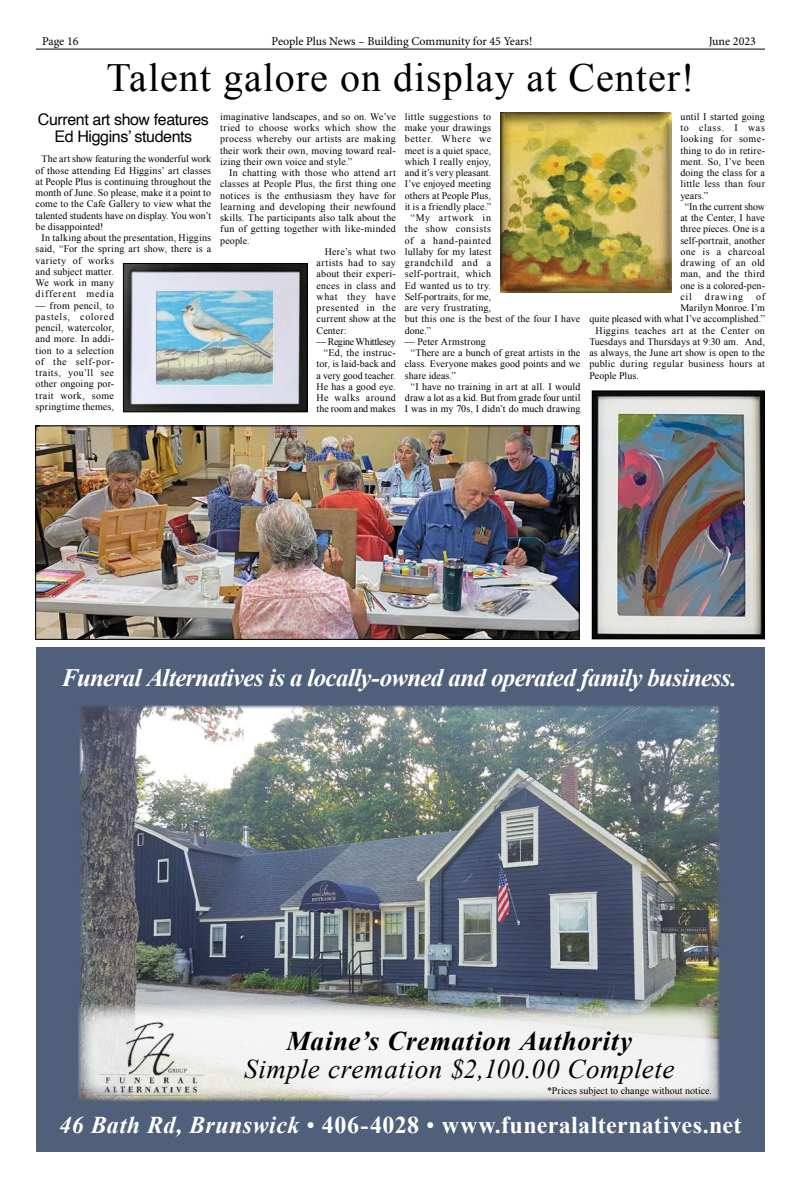
<style>
.page{position:relative;width:801px;height:1188px;background:#fff}
.page>*{position:absolute;margin:0;border:0;box-sizing:border-box;transform-origin:0 0}
.t1{font:40px "Times New Roman";letter-spacing:.025em;color:#000}
.t2{font:italic 27px "Times New Roman";letter-spacing:.02em;color:#000}
.t3{font:italic 700 27px "Times New Roman";letter-spacing:.025em;color:#000}
.t4{font:italic 700 25px "Times New Roman";letter-spacing:-.025em;color:#fff}
.t5{font:700 24px "Times New Roman";letter-spacing:.015em;color:#fff}
.t6{font:16px/17px "Helvetica";letter-spacing:-.025em;color:#000;text-align:center}
.t7{font:12px "Minion Pro";letter-spacing:-.005em;color:#000}
.t8{font:10px/11.2px "Times New Roman";letter-spacing:.015em;color:#000;text-align:justify}
.t9{font:10px "Times New Roman";letter-spacing:.035em;color:#000}
.t10{font:10px "Times New Roman";letter-spacing:-.005em;color:#000}
.t11{font:10px "Times New Roman";letter-spacing:.04em;color:#000}
.t12{font:10px "Times New Roman";letter-spacing:.065em;color:#000}
.t13{font:10px "Times New Roman";letter-spacing:.055em;color:#000}
.t14{font:10px "Times New Roman";letter-spacing:.045em;color:#000}
.t15{font:10px "Times New Roman";letter-spacing:.05em;color:#000}
.t16{font:10px "Times New Roman";letter-spacing:.075em;color:#000}
.t17{font:10px "Times New Roman";letter-spacing:.06em;color:#000}
.t18{font:10px "Times New Roman";letter-spacing:.095em;color:#000}
.s1{font-style:italic}
.s2{font-weight:400}
</style>
<div class="page">
<hr style="left:36px;top:49px;width:729px;height:1px;background:#000">
<img style="left:84px;top:709px;width:632px;height:295px">
<div style="left:36px;top:696px;width:48px;height:413px;background:#50607a"></div>
<div style="left:716px;top:705px;width:49px;height:404px;background:#50607a"></div>
<svg style="left:78px;top:1004px;width:640px;height:93px;fill:#f1f2f2"></svg>
<div style="left:36px;top:1097px;width:729px;height:55px;background:#50607a"></div>
<img style="left:97px;top:1014px;width:109px;height:81px">
<div style="left:36px;top:648px;width:729px;height:61px;background:#50607a"></div>
<img style="left:594px;top:392px;width:169px;height:245px">
<div style="left:592px;top:390px;width:173px;height:249px;border:1px solid #000"></div>
<img style="left:125px;top:265px;width:181px;height:145px">
<div style="left:123px;top:263px;width:185px;height:149px;border:1px solid #000"></div>
<div style="left:492px;top:106px;width:189px;height:188px;background:#000;opacity:.5"></div>
<img style="left:37px;top:427px;width:541px;height:211px">
<div style="left:35px;top:425px;width:545px;height:215px;border:1px solid #000"></div>
<p class="t7" style="left:42px;top:33px;width:38px">Page 16</p>
<p class="t7" style="left:272px;top:33px;width:262px">People Plus News – Building Community for 45 Years!</p>
<p class="t7" style="left:709px;top:33px;width:49px">June 2023</p>
<h1 class="t1" style="left:107px;top:51px;width:589px">Talent galore on display at Center!</h1>
<h3 class="t6" style="left:38px;top:111px;width:172px">Current art show features<br>Ed Higgins’ students</h3>
<p class="t10" style="left:42px;top:152px;width:171px">The art show featuring the wonderful work</p>
<p class="t8" style="left:36px;top:164px;width:177px">of those attending Ed Higgins’ art classes</p>
<p class="t8" style="left:36px;top:176px;width:177px">at People Plus is continuing throughout the</p>
<p class="t8" style="left:36px;top:187px;width:177px">month of June. So please, make it a point to</p>
<p class="t8" style="left:36px;top:198px;width:177px">come to the Cafe Gallery to view what the</p>
<p class="t8" style="left:36px;top:209px;width:177px">talented students have on display. You won’t</p>
<p class="t8" style="left:36px;top:221px;width:69px">be disappointed!</p>
<p class="t8" style="left:42px;top:232px;width:171px">In talking about the presentation, Higgins</p>
<p class="t8" style="left:36px;top:243px;width:177px">said, “For the spring art show, there is a</p>
<p class="t11" style="left:36px;top:253px;width:80px">variety of works</p>
<p class="t8" style="left:36px;top:266px;width:80px">and subject matter.</p>
<p class="t8" style="left:36px;top:277px;width:80px">We work in many</p>
<p class="t16" style="left:36px;top:287px;width:80px">different media</p>
<p class="t8" style="left:36px;top:299px;width:80px">— from pencil, to pastels, colored pencil, watercolor, and more. In addi&shy;tion to a selection of the self-por&shy;traits, you’ll see other ongoing por&shy;trait work, some springtime themes,</p>
<p class="t8" style="left:220px;top:111px;width:177px">imaginative landscapes, and so on. We’ve tried to choose works which show the process whereby our artists are making their work their own, moving toward real&shy;izing their own voice and style.”</p>
<p class="t8" style="left:229px;top:167px;width:168px">In chatting with those who attend art</p>
<p class="t8" style="left:220px;top:178px;width:177px">classes at People Plus, the first thing one</p>
<p class="t8" style="left:220px;top:190px;width:177px">notices is the enthusiasm they have for</p>
<p class="t8" style="left:220px;top:201px;width:177px">learning and developing their newfound</p>
<p class="t8" style="left:220px;top:212px;width:177px">skills. The participants also talk about the</p>
<p class="t8" style="left:220px;top:223px;width:177px">fun of getting together with like-minded</p>
<p class="t8" style="left:220px;top:235px;width:31px">people.</p>
<p class="t8" style="left:325px;top:246px;width:72px">Here’s what two</p>
<p class="t9" style="left:317px;top:256px;width:81px">artists had to say</p>
<p class="t8" style="left:317px;top:268px;width:81px">about their experi-</p>
<p class="t8" style="left:317px;top:280px;width:81px">ences in class and</p>
<p class="t13" style="left:317px;top:290px;width:81px">what they have</p>
<p class="t13" style="left:317px;top:301px;width:81px">presented in the</p>
<p class="t8" style="left:317px;top:313px;width:81px">current show at the</p>
<p class="t8" style="left:317px;top:325px;width:32px">Center:</p>
<p class="t8" style="left:317px;top:336px;width:81px;text-align:right">— Regine Whittlesey “Ed, the instruc&shy;tor, is laid-back and a very good teacher.<br>He has a good eye.<br>He walks around the room and makes</p>
<p class="t8" style="left:405px;top:111px;width:88px">little suggestions to</p>
<p class="t8" style="left:405px;top:122px;width:88px">make your drawings</p>
<p class="t17" style="left:405px;top:132px;width:88px">better. Where we</p>
<p class="t8" style="left:405px;top:145px;width:88px">meet is a quiet space,</p>
<p class="t8" style="left:405px;top:156px;width:88px">which I really enjoy,</p>
<p class="t8" style="left:405px;top:167px;width:88px">and it’s very pleasant.</p>
<p class="t8" style="left:405px;top:178px;width:88px">I’ve enjoyed meeting</p>
<p class="t8" style="left:405px;top:190px;width:88px">others at People Plus,</p>
<p class="t8" style="left:405px;top:201px;width:88px">it is a friendly place.”</p>
<p class="t12" style="left:411px;top:211px;width:82px">“My artwork in</p>
<p class="t14" style="left:405px;top:222px;width:88px">the show consists</p>
<p class="t15" style="left:405px;top:234px;width:88px">of a hand-painted</p>
<p class="t8" style="left:405px;top:246px;width:88px">lullaby for my latest</p>
<p class="t12" style="left:405px;top:256px;width:88px">grandchild and a</p>
<p class="t9" style="left:405px;top:267px;width:88px">self-portrait, which</p>
<p class="t8" style="left:405px;top:280px;width:88px">Ed wanted us to try.</p>
<p class="t8" style="left:405px;top:291px;width:88px">Self-portraits, for me,</p>
<p class="t8" style="left:405px;top:302px;width:88px">are very frustrating,</p>
<p class="t8" style="left:405px;top:313px;width:177px">but this one is the best of the four I have</p>
<p class="t8" style="left:405px;top:325px;width:28px">done.”</p>
<p class="t8" style="left:405px;top:336px;width:82px">— Peter Armstrong</p>
<p class="t8" style="left:411px;top:347px;width:171px">“There are a bunch of great artists in the</p>
<p class="t8" style="left:405px;top:358px;width:177px">class. Everyone makes good points and we</p>
<p class="t8" style="left:405px;top:370px;width:53px">share ideas.”</p>
<p class="t8" style="left:411px;top:381px;width:171px">“I have no training in art at all. I would</p>
<p class="t8" style="left:405px;top:392px;width:177px">draw a lot as a kid. But from grade four until</p>
<p class="t8" style="left:405px;top:403px;width:177px">I was in my 70s, I didn’t do much drawing</p>
<p class="t8" style="left:680px;top:111px;width:86px">until I started going</p>
<p class="t12" style="left:680px;top:121px;width:86px">to class. I was</p>
<p class="t9" style="left:680px;top:132px;width:86px">looking for some-</p>
<p class="t8" style="left:680px;top:145px;width:86px">thing to do in retire-</p>
<p class="t8" style="left:680px;top:156px;width:86px">ment. So, I’ve been</p>
<p class="t8" style="left:680px;top:167px;width:86px">doing the class for a</p>
<p class="t8" style="left:680px;top:178px;width:86px">little less than four</p>
<p class="t8" style="left:680px;top:190px;width:29px">years.”</p>
<p class="t10" style="left:685px;top:200px;width:82px">“In the current show</p>
<p class="t8" style="left:680px;top:212px;width:86px">at the Center, I have</p>
<p class="t8" style="left:680px;top:223px;width:86px">three pieces. One is a</p>
<p class="t8" style="left:680px;top:235px;width:86px">self-portrait, another</p>
<p class="t11" style="left:680px;top:245px;width:86px">one is a charcoal</p>
<p class="t9" style="left:680px;top:256px;width:86px">drawing of an old</p>
<p class="t11" style="left:680px;top:267px;width:86px">man, and the third</p>
<p class="t8" style="left:680px;top:280px;width:86px">one is a colored-pen-</p>
<p class="t8" style="left:680px;top:291px;width:13px">cil</p>
<p class="t18" style="left:705px;top:290px;width:40px">drawing</p>
<p class="t8" style="left:756px;top:291px;width:10px">of</p>
<p class="t8" style="left:680px;top:302px;width:86px">Marilyn Monroe. I’m</p>
<p class="t8" style="left:589px;top:313px;width:177px">quite pleased with what I’ve accomplished.”</p>
<p class="t9" style="left:595px;top:324px;width:171px">Higgins teaches art at the Center on</p>
<p class="t8" style="left:589px;top:336px;width:177px">Tuesdays and Thursdays at 9:30 am. And,</p>
<p class="t8" style="left:589px;top:347px;width:177px">as always, the June art show is open to the</p>
<p class="t8" style="left:589px;top:358px;width:177px">public during regular business hours at</p>
<p class="t8" style="left:589px;top:370px;width:51px">People Plus.</p>
<h3 class="t4" style="left:62px;top:660px;width:677px">Funeral Alternatives is a locally-owned and operated family business.</h3>
<h2 class="t3" style="left:286px;top:1022px;width:347px">Maine’s Cremation Authority</h2>
<h2 class="t2" style="left:244px;top:1051px;width:432px">Simple cremation $2,100.00 Complete</h2>
<p class="t8" style="left:547px;top:1085px;width:166px">*Prices subject to change without notice.</p>
<h3 class="t5" style="left:60px;top:1108px;width:683px"><span class="s1">46 Bath Rd, Brunswick</span> <span class="s2">•</span> 406-4028 <span class="s2">•</span> www.funeralalternatives.net</h3>
</div>
